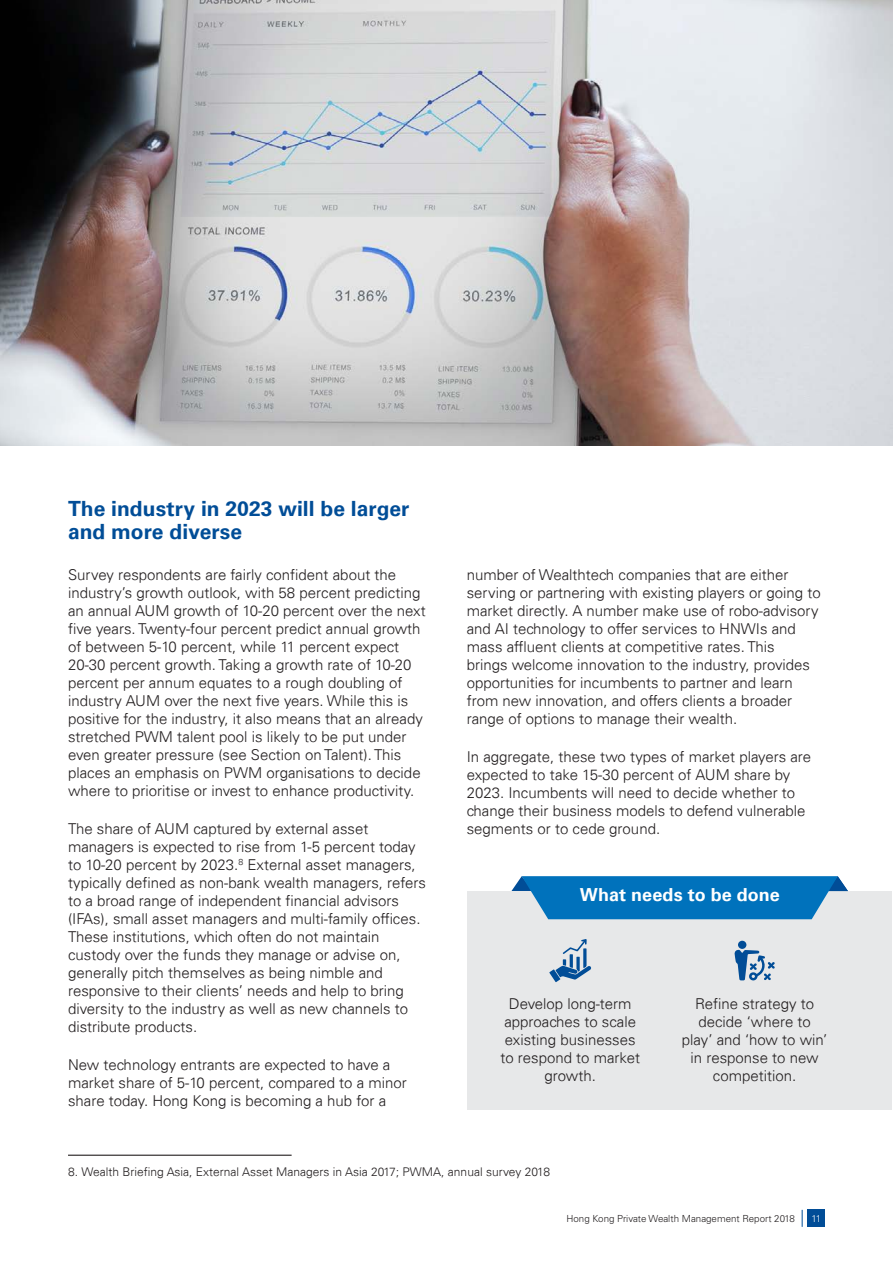
<style>
.page{position:relative;width:893px;height:1263px;background:#fff}
.page>*{position:absolute;margin:0;border:0;box-sizing:border-box;transform-origin:0 0}
.Highlighted_text{font:700 21px/22.5px "Univers 65";color:#014d97}
.Highlighted_text-2{font:700 18px "Univers 65";color:#fff}
.Body{font:300 15px/18px "Univers 45";color:#231f20}
.Footnotes{font:300 12px "Univers 45";color:#231f20}
.t1{font:300 9.75px "Univers LT Std";color:#231f20}
.t2{font:300 9.75px "Univers LT Std";color:#fff}
</style>
<div class="page">
<div style="left:808px;top:1210px;width:17px;height:17px;background:#014d97"></div>
<svg style="left:802px;top:1210px;width:1px;height:17px"></svg>
<hr style="left:68px;top:1154px;width:224px;height:2px;background:#231f20">
<img style="left:0;top:0;width:893px;height:446px">
<div style="left:467px;top:891px;width:425px;height:219px;background:#e7e8e9"></div>
<svg style="left:549px;top:939px;width:42px;height:43px"></svg>
<div style="left:738px;top:941px;width:8px;height:8px;background:#014d97;border-radius:50%"></div>
<svg style="left:734px;top:949px;width:41px;height:32px"></svg>
<svg style="left:511px;top:876px;width:337px;height:43px;background:#1c80c1"></svg>
<p class="Highlighted_text" style="left:68px;top:498px;width:343px">The industry in 2023 will be larger and more diverse</p>
<p class="Body" style="left:68px;top:565px;width:359px">Survey respondents are fairly confident about the industry’s growth outlook, with 58 percent predicting an annual AUM growth of 10-20 percent over the next five years. Twenty-four percent predict annual growth of between 5-10 percent, while 11 percent expect 20-30 percent growth. Taking a growth rate of 10-20 percent per annum equates to a rough doubling of industry AUM over the next five years. While this is positive for the industry, it also means that an already stretched PWM talent pool is likely to be put under even greater pressure (see Section on Talent). This places an emphasis on PWM organisations to decide where to prioritise or invest to enhance productivity.</p>
<p class="Body" style="left:68px;top:820px;width:359px">The share of AUM captured by external asset managers is expected to rise from 1-5 percent today to 10-20 percent by 2023.<sup>8</sup> External asset managers, typically defined as non-bank wealth managers, refers to a broad range of independent financial advisors (IFAs), small asset managers and multi-family offices.<br>These institutions, which often do not maintain custody over the funds they manage or advise on, generally pitch themselves as being nimble and responsive to their clients’ needs and help to bring diversity to the industry as well as new channels to distribute products.</p>
<p class="Body" style="left:68px;top:1056px;width:340px">New technology entrants are expected to have a market share of 5-10 percent, compared to a minor share today. Hong Kong is becoming a hub for a</p>
<p class="Body" style="left:467px;top:565px;width:355px">number of Wealthtech companies that are either serving or partnering with existing players or going to market directly. A number make use of robo-advisory and AI technology to offer services to HNWIs and mass affluent clients at competitive rates. This<br>brings welcome innovation to the industry, provides opportunities for incumbents to partner and learn from new innovation, and offers clients a broader range of options to manage their wealth.</p>
<p class="Body" style="left:467px;top:748px;width:346px">In aggregate, these two types of market players are expected to take 15-30 percent of AUM share by 2023. Incumbents will need to decide whether to change their business models to defend vulnerable segments or to cede ground.</p>
<p class="Highlighted_text-2" style="left:580px;top:884px;width:201px">What needs to be done</p>
<p class="Body" style="left:500px;top:994px;width:141px;text-align:center">Develop long-term approaches to scale existing businesses to respond to market growth.</p>
<p class="Body" style="left:682px;top:994px;width:147px;text-align:center">Refine strategy to decide ‘where to play’ and ‘how to win’ in response to new competition.</p>
<p class="Footnotes" style="left:68px;top:1164px;width:483px">8. Wealth Briefing Asia, External Asset Managers in Asia 2017; PWMA, annual survey 2018</p>
<p class="t1" style="left:566px;top:1212px;width:230px">Hong Kong Private Wealth Management Report 2018</p>
<p class="t2" style="left:812px;top:1212px;width:11px">11</p>
</div>
